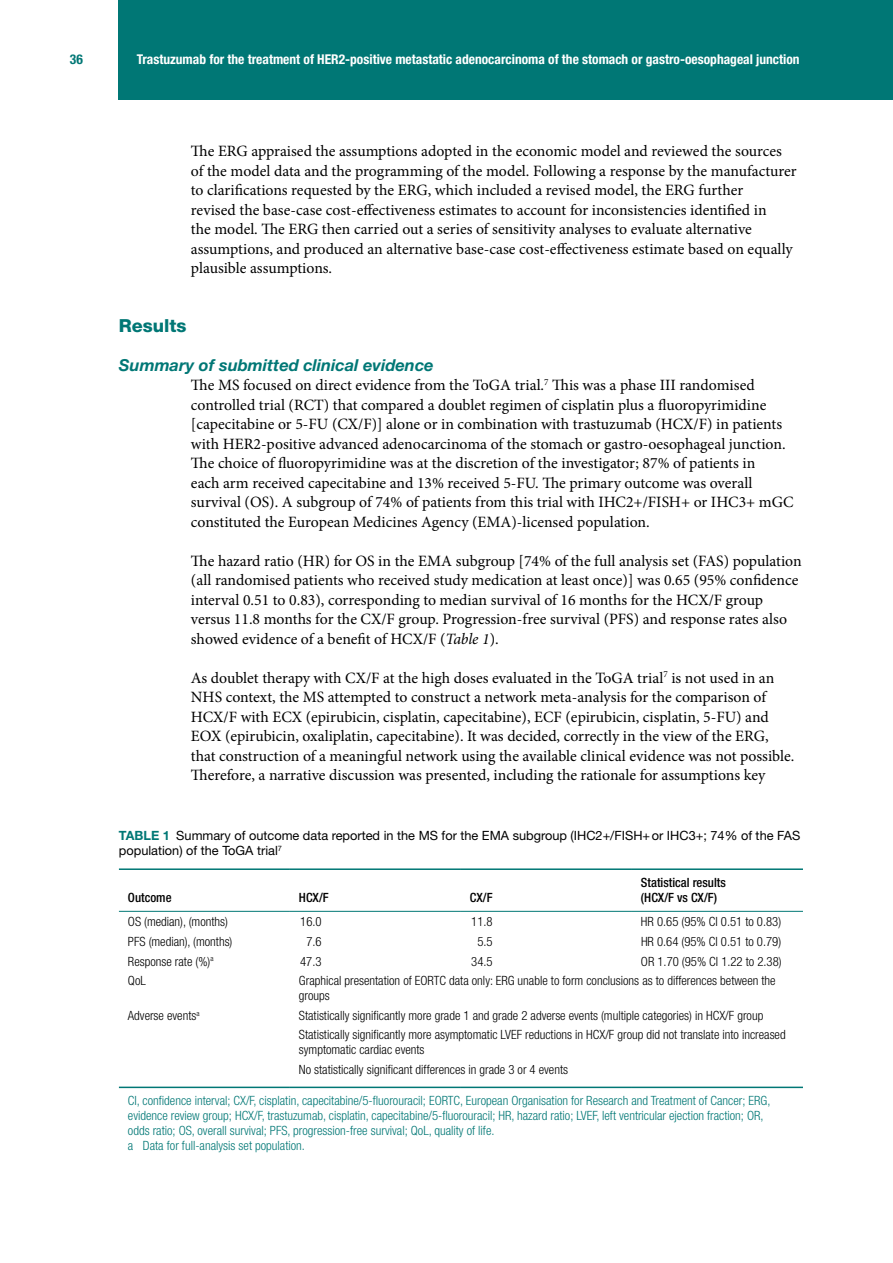
<style>
.page{position:relative;width:893px;height:1263px;background:#fff}
.page>*{position:absolute;margin:0;border:0;box-sizing:border-box;transform-origin:0 0}
.t1{font:800 18px "Helvetica Neue LT Pro";color:#007775}
.t2{font:italic 700 16.5px "Helvetica Neue LT Pro";color:#007775}
.t3{font:15.75px/19.5px "Minion Pro";letter-spacing:-.005em;color:#000}
.t4{font:700 condensed 13.5px "Helvetica Neue LT Pro";color:#fff}
.t5{font:700 condensed 13.5px "Helvetica Neue LT Pro";color:#007775}
.t6{font:300 condensed 12.75px/19.5px "Helvetica Neue LT Pro";color:#000}
.t7{font:300 condensed 12.75px/15px "Helvetica Neue LT Pro";color:#007775}
.t8{font:12.75px/15px "Helvetica Neue LT Pro";color:#000}
.t9{font:500 condensed 12.75px/15px "Helvetica Neue LT Pro";color:#000}
.s1{font-style:italic}
.s2{font-weight:700;color:#007775}
</style>
<div class="page">
<div style="left:119px;top:0;width:774px;height:99px;background:#007775"></div>
<hr style="left:119px;top:1086px;width:171px;height:2px;background:#007775">
<hr style="left:290px;top:1086px;width:171px;height:2px;background:#007775">
<hr style="left:461px;top:1086px;width:171px;height:2px;background:#007775">
<hr style="left:632px;top:1086px;width:171px;height:2px;background:#007775">
<hr style="left:119px;top:868px;width:171px;height:2px;background:#007775">
<hr style="left:290px;top:868px;width:171px;height:2px;background:#007775">
<hr style="left:461px;top:868px;width:171px;height:2px;background:#007775">
<hr style="left:632px;top:868px;width:171px;height:2px;background:#007775">
<hr style="left:119px;top:911px;width:171px;height:1px;background:#007775">
<hr style="left:290px;top:911px;width:171px;height:1px;background:#007775">
<hr style="left:461px;top:911px;width:171px;height:1px;background:#007775">
<hr style="left:632px;top:911px;width:171px;height:1px;background:#007775">
<p class="t5" style="left:70px;top:51px;width:14px">36</p>
<p class="t4" style="left:137px;top:51px;width:664px">Trastuzumab for the treatment of HER2-positive metastatic adenocarcinoma of the stomach or gastro-oesophageal junction</p>
<p class="t3" style="left:191px;top:141px;width:607px">The ERG appraised the assumptions adopted in the economic model and reviewed the sources of the model data and the programming of the model. Following a response by the manufacturer to clarifications requested by the ERG, which included a revised model, the ERG further<br>revised the base-case cost-effectiveness estimates to account for inconsistencies identified in<br>the model. The ERG then carried out a series of sensitivity analyses to evaluate alternative assumptions, and produced an alternative base-case cost-effectiveness estimate based on equally plausible assumptions.</p>
<p class="t1" style="left:119px;top:314px;width:69px">Results</p>
<p class="t2" style="left:119px;top:354px;width:316px">Summary of submitted clinical evidence</p>
<p class="t3" style="left:191px;top:375px;width:604px">The MS focused on direct evidence from the ToGA trial.<sup>7</sup> This was a phase III randomised controlled trial (RCT) that compared a doublet regimen of cisplatin plus a fluoropyrimidine [capecitabine or 5-FU (CX/F)] alone or in combination with trastuzumab (HCX/F) in patients with HER2-positive advanced adenocarcinoma of the stomach or gastro-oesophageal junction.<br>The choice of fluoropyrimidine was at the discretion of the investigator; 87% of patients in<br>each arm received capecitabine and 13% received 5-FU. The primary outcome was overall survival (OS). A subgroup of 74% of patients from this trial with IHC2+/FISH+ or IHC3+ mGC constituted the European Medicines Agency (EMA)-licensed population.</p>
<p class="t3" style="left:191px;top:551px;width:612px">The hazard ratio (HR) for OS in the EMA subgroup [74% of the full analysis set (FAS) population (all randomised patients who received study medication at least once)] was 0.65 (95% confidence interval 0.51 to 0.83), corresponding to median survival of 16 months for the HCX/F group versus 11.8 months for the CX/F group. Progression-free survival (PFS) and response rates also showed evidence of a benefit of HCX/F (<span class="s1">Table 1</span>).</p>
<p class="t3" style="left:191px;top:668px;width:605px">As doublet therapy with CX/F at the high doses evaluated in the ToGA trial<sup>7</sup> is not used in an NHS context, the MS attempted to construct a network meta-analysis for the comparison of HCX/F with ECX (epirubicin, cisplatin, capecitabine), ECF (epirubicin, cisplatin, 5-FU) and EOX (epirubicin, oxaliplatin, capecitabine). It was decided, correctly in the view of the ERG, that construction of a meaningful network using the available clinical evidence was not possible.<br>Therefore, a narrative discussion was presented, including the rationale for assumptions key</p>
<p class="t8" style="left:119px;top:828px;width:683px"><span class="s2">TABLE 1</span> Summary of outcome data reported in the MS for the EMA subgroup (IHC2+/FISH+or IHC3+; 74% of the FAS population) of the ToGA trial<sup>7</sup></p>
<p class="t9" style="left:128px;top:890px;width:45px">Outcome</p>
<p class="t9" style="left:299px;top:890px;width:31px">HCX/F</p>
<p class="t9" style="left:470px;top:890px;width:24px">CX/F</p>
<p class="t9" style="left:641px;top:875px;width:86px">Statistical results (HCX/F vs CX/F)</p>
<p class="t6" style="left:128px;top:912px;width:102px">OS (median), (months)</p>
<p class="t6" style="left:300px;top:912px;width:23px">16.0</p>
<p class="t6" style="left:471px;top:912px;width:23px">11.8</p>
<p class="t6" style="left:641px;top:912px;width:142px">HR 0.65 (95% CI 0.51 to 0.83)</p>
<p class="t6" style="left:128px;top:932px;width:106px">PFS (median), (months)</p>
<p class="t6" style="left:306px;top:932px;width:17px">7.6</p>
<p class="t6" style="left:477px;top:932px;width:17px">5.5</p>
<p class="t6" style="left:641px;top:932px;width:142px">HR 0.64 (95% CI 0.51 to 0.79)</p>
<p class="t6" style="left:128px;top:951px;width:87px">Response rate (%)<sup>a</sup></p>
<p class="t6" style="left:300px;top:951px;width:23px">47.3</p>
<p class="t6" style="left:471px;top:951px;width:23px">34.5</p>
<p class="t6" style="left:641px;top:951px;width:142px">OR 1.70 (95% CI 1.22 to 2.38)</p>
<p class="t6" style="left:128px;top:971px;width:19px">QoL</p>
<p class="t6" style="left:299px;top:973px;width:478px;line-height:15px">Graphical presentation of EORTC data only: ERG unable to form conclusions as to differences between the groups</p>
<p class="t6" style="left:128px;top:1005px;width:73px">Adverse events<sup>a</sup></p>
<p class="t6" style="left:299px;top:1005px;width:488px">Statistically significantly more grade 1 and grade 2 adverse events (multiple categories) in HCX/F group<br>Statistically significantly more asymptomatic LVEF reductions in HCX/F group did not translate into increased</p>
<p class="t6" style="left:299px;top:1040px;width:271px">symptomatic cardiac events<br>No statistically significant differences in grade 3 or 4 events</p>
<p class="t7" style="left:128px;top:1093px;width:644px">CI, confidence interval; CX/F, cisplatin, capecitabine/5-fluorouracil; EORTC, European Organisation for Research and Treatment of Cancer; ERG, evidence review group; HCX/F, trastuzumab, cisplatin, capecitabine/5-fluorouracil; HR, hazard ratio; LVEF, left ventricular ejection fraction; OR, odds ratio; OS, overall survival; PFS, progression-free survival; QoL, quality of life.<br>a Data for full-analysis set population.</p>
</div>
